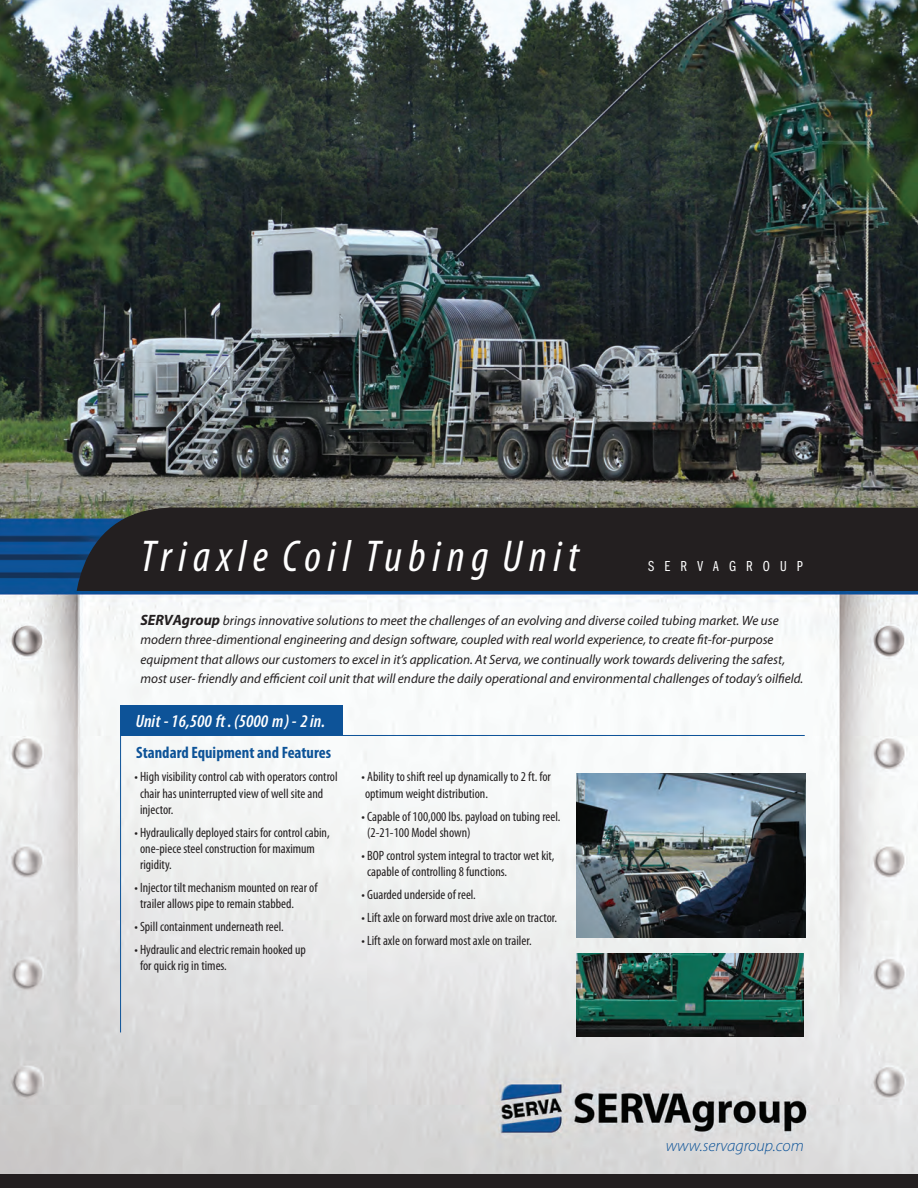
<style>
.page{position:relative;width:918px;height:1188px;background:#fff}
.page>*{position:absolute;margin:0;border:0;box-sizing:border-box;transform-origin:0 0}
.t1{font:italic condensed 44.85px "Myriad Pro";letter-spacing:.15em;color:#fff}
.t2{font:italic 600 condensed 17.85px "Myriad Pro";color:#fff}
.t3{font:700 condensed 16.5px "Myriad Pro";color:#0d5398}
.t4{font:italic 300 16.5px "Myriad Pro";color:#0d5398}
.t5{font:15px "ITC Franklin Gothic Std Bk Cp";letter-spacing:.68em;color:#fff}
.t6{font:condensed 13.5px/16.2px "Myriad Pro";color:#231f20}
.t7{font:italic 13.5px/19.5px "Myriad Pro";color:#231f20}
.s1{font-weight:700;font-size:15px}
</style>
<div class="page">
<img style="left:0;top:0;width:918px;height:1174px">
<div style="left:0;top:1174px;width:918px;height:14px;background:#231f20"></div>
<hr style="left:120px;top:715px;width:1px;height:317px;background:#0d5398">
<div style="left:120px;top:705px;width:222px;height:31px;background:#0d5398"></div>
<div style="left:74px;top:508px;width:844px;height:83px;background:#231f20"></div>
<img style="left:577px;top:953px;width:227px;height:84px">
<img style="left:576px;top:773px;width:229px;height:164px">
<hr style="left:121px;top:735px;width:684px;height:1px;background:#0d5398">
<p class="t1" style="left:140px;top:532px;width:440px">Triaxle Coil Tubing Unit</p>
<p class="t5" style="left:648px;top:558px;width:156px">SERVAGROUP</p>
<p class="t7" style="left:140px;top:611px;width:664px"><span class="s1">SERVAgroup</span> brings innovative solutions to meet the challenges of an evolving and diverse coiled tubing market. We use modern three-dimentional engineering and design software, coupled with real world experience, to create fit-for-purpose equipment that allows our customers to excel in it’s application. At Serva, we continually work towards delivering the safest, most user- friendly and efficient coil unit that will endure the daily operational and environmental challenges of today’s oilfield.</p>
<p class="t2" style="left:136px;top:712px;width:191px">Unit - 16,500 ft . (5000 m) - 2 in.</p>
<p class="t3" style="left:136px;top:744px;width:197px">Standard Equipment and Features</p>
<p class="t6" style="left:140px;top:769px;width:199px;text-indent:-6px">• High visibility control cab with operators control chair has uninterrupted view of well site and injector.</p>
<p class="t6" style="left:140px;top:825px;width:191px;text-indent:-6px">• Hydraulically deployed stairs for control cabin, one-piece steel construction for maximum rigidity.</p>
<p class="t6" style="left:140px;top:880px;width:179px;text-indent:-6px">• Injector tilt mechanism mounted on rear of trailer allows pipe to remain stabbed.</p>
<p class="t6" style="left:134px;top:919px;width:151px">• Spill containment underneath reel.</p>
<p class="t6" style="left:140px;top:942px;width:167px;text-indent:-6px">• Hydraulic and electric remain hooked up for quick rig in times.</p>
<p class="t6" style="left:362px;top:769px;width:191px">• Ability to shift reel up dynamically to 2 ft. for optimum weight distribution.</p>
<p class="t6" style="left:367px;top:808px;width:195px;text-indent:-6px">• Capable of 100,000 lbs. payload on tubing reel. (2-21-100 Model shown)</p>
<p class="t6" style="left:367px;top:847px;width:189px;text-indent:-6px">• BOP control system integral to tractor wet kit, capable of controlling 8 functions.</p>
<p class="t6" style="left:362px;top:887px;width:116px">• Guarded underside of reel.</p>
<p class="t6" style="left:362px;top:910px;width:197px">• Lift axle on forward most drive axle on tractor.</p>
<p class="t6" style="left:362px;top:933px;width:172px">• Lift axle on forward most axle on trailer.</p>
<p class="t4" style="left:666px;top:1136px;width:140px">www.servagroup.com</p>
</div>
